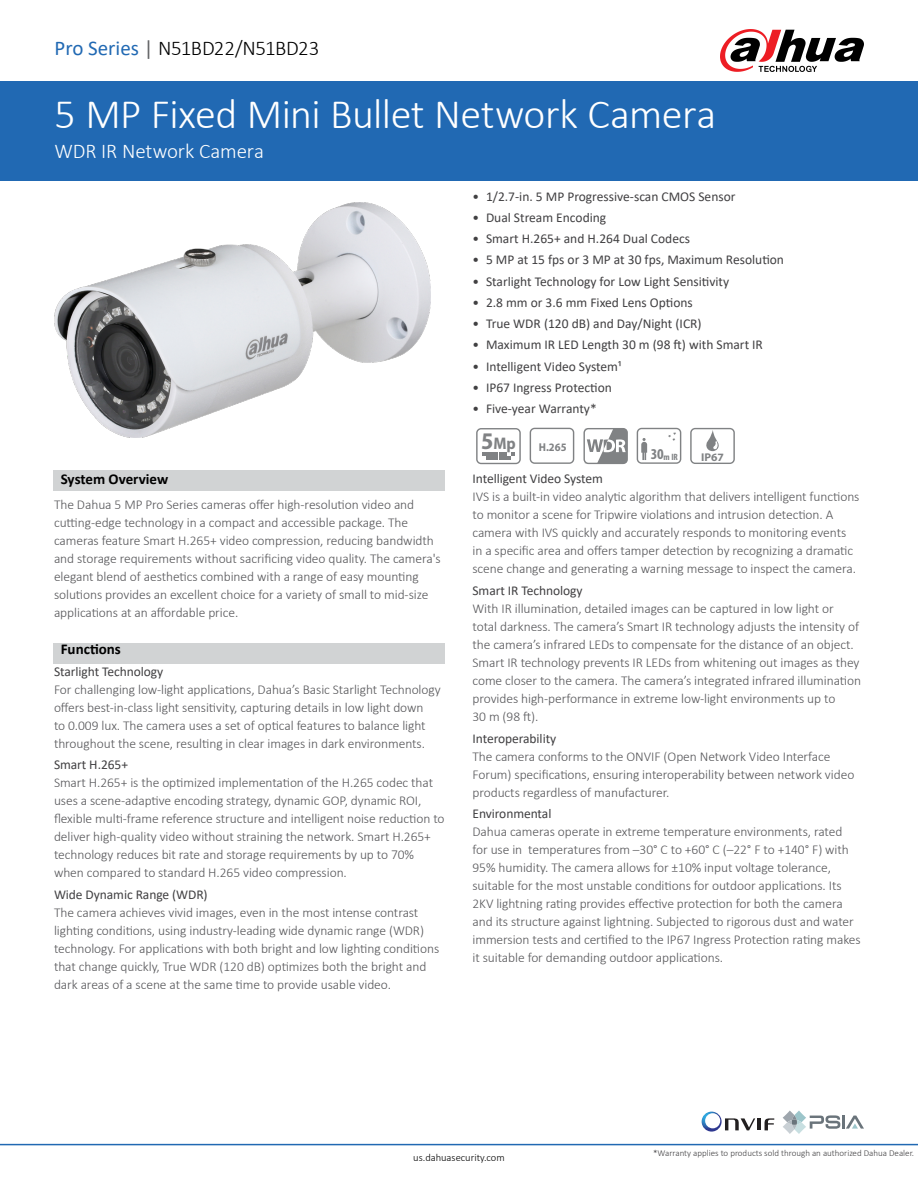
<style>
.page{position:relative;width:918px;height:1188px;background:#fff}
.page>*{position:absolute;margin:0;border:0;box-sizing:border-box;transform-origin:0 0}
.t1{font:300 42px "Calibri";letter-spacing:-.01em;color:#fff}
.t2{font:300 21px "Calibri";letter-spacing:-.02em;color:#000}
.t3{font:300 21px "Calibri";letter-spacing:-.01em;color:#fff}
.t4{font:700 semi-condensed 16.8px "Myriad Pro";color:#808284}
.t5{font:700 15px "Calibri";color:#000}
.t6{font:300 13.5px/18px "Calibri";letter-spacing:-.005em;color:#565659}
.t7{font:13.5px "Calibri";color:#414042}
.t8{font:700 semi-condensed 11.4px "Myriad Pro";color:#808284}
.t9{font:700 11.25px "Myriad Pro";color:#808284}
.t10{font:300 10.5px "Calibri";color:#000}
.t11{font:700 condensed 9.15px "Myriad Pro";color:#808284}
.t12{font:300 9px "Calibri";color:#414042}
.s1{font-weight:400;color:#2169b3}
.s2{font-weight:400;color:#636466}
.s3{font-size:24px}
.s4{font-size:15.15px}
</style>
<div class="page">
<div style="left:0;top:81px;width:918px;height:100px;background:#2169b3"></div>
<div style="left:53px;top:470px;width:392px;height:21px;background:#d1d3d4"></div>
<div style="left:53px;top:643px;width:392px;height:20px;background:#d1d3d4"></div>
<hr style="left:0;top:1144px;width:918px;height:1px;background:#2169b3">
<svg style="left:720px;top:29px;width:144px;height:43px"></svg>
<img style="left:54px;top:203px;width:376px;height:235px">
<svg style="left:783px;top:1111px;width:81px;height:23px"></svg>
<svg style="left:702px;top:1112px;width:72px;height:20px"></svg>
<svg style="left:690px;top:428px;width:45px;height:36px"></svg>
<svg style="left:637px;top:428px;width:44px;height:36px"></svg>
<svg style="left:530px;top:428px;width:44px;height:36px"></svg>
<svg style="left:583px;top:428px;width:45px;height:36px"></svg>
<svg style="left:476px;top:428px;width:45px;height:36px"></svg>
<h2 class="t2" style="left:55px;top:35px;width:266px"><span class="s1">Pro Series</span> <span class="s2">|</span> N51BD22/N51BD23</h2>
<h1 class="t1" style="left:55px;top:88px;width:663px">5 MP Fixed Mini Bullet Network Camera</h1>
<h2 class="t3" style="left:55px;top:138px;width:211px">WDR IR Network Camera</h2>
<p class="t7" style="left:473px;top:187px;width:265px">• 1/2.7-in. 5 MP Progressive-scan CMOS Sensor</p>
<p class="t7" style="left:473px;top:208px;width:135px">• Dual Stream Encoding</p>
<p class="t7" style="left:473px;top:229px;width:219px">• Smart H.265+ and H.264 Dual Codecs</p>
<p class="t7" style="left:473px;top:251px;width:313px">• 5 MP at 15 fps or 3 MP at 30 fps, Maximum Resolution</p>
<p class="t7" style="left:473px;top:272px;width:258px">• Starlight Technology for Low Light Sensitivity</p>
<p class="t7" style="left:473px;top:293px;width:222px">• 2.8 mm or 3.6 mm Fixed Lens Options</p>
<p class="t7" style="left:473px;top:314px;width:231px">• True WDR (120 dB) and Day/Night (ICR)</p>
<p class="t7" style="left:473px;top:335px;width:292px">• Maximum IR LED Length 30 m (98 ft) with Smart IR</p>
<p class="t7" style="left:473px;top:357px;width:150px">• Intelligent Video System¹</p>
<p class="t7" style="left:473px;top:378px;width:141px">• IP67 Ingress Protection</p>
<p class="t7" style="left:473px;top:399px;width:126px">• Five-year Warranty*</p>
<p class="t5" style="left:61px;top:469px;width:109px">System Overview</p>
<p class="t6" style="left:54px;top:496px;width:388px">The Dahua 5 MP Pro Series cameras offer high-resolution video and cutting-edge technology in a compact and accessible package. The cameras feature Smart H.265+ video compression, reducing bandwidth and storage requirements without sacrificing video quality. The camera's elegant blend of aesthetics combined with a range of easy mounting solutions provides an excellent choice for a variety of small to mid-size applications at an affordable price.</p>
<p class="t5" style="left:61px;top:638px;width:62px">Functions</p>
<p class="t7" style="left:54px;top:662px;width:111px">Starlight Technology</p>
<p class="t6" style="left:54px;top:680px;width:388px">For challenging low-light applications, Dahua’s Basic Starlight Technology offers best-in-class light sensitivity, capturing details in low light down<br>to 0.009 lux. The camera uses a set of optical features to balance light throughout the scene, resulting in clear images in dark environments.</p>
<p class="t7" style="left:54px;top:756px;width:76px">Smart H.265+</p>
<p class="t6" style="left:54px;top:774px;width:392px">Smart H.265+ is the optimized implementation of the H.265 codec that uses a scene-adaptive encoding strategy, dynamic GOP, dynamic ROI, flexible multi-frame reference structure and intelligent noise reduction to deliver high-quality video without straining the network. Smart H.265+ technology reduces bit rate and storage requirements by up to 70% when compared to standard H.265 video compression.</p>
<p class="t7" style="left:54px;top:885px;width:155px">Wide Dynamic Range (WDR)</p>
<p class="t6" style="left:54px;top:904px;width:387px">The camera achieves vivid images, even in the most intense contrast lighting conditions, using industry-leading wide dynamic range (WDR) technology. For applications with both bright and low lighting conditions that change quickly, True WDR (120 dB) optimizes both the bright and dark areas of a scene at the same time to provide usable video.</p>
<p class="t4" style="left:481px;top:432px;width:36px"><span class="s3">5</span>Mp</p>
<p class="t8" style="left:539px;top:440px;width:29px">H.265</p>
<p class="t11" style="left:651px;top:451px;width:29px"><span class="s4">30</span>m IR</p>
<p class="t9" style="left:701px;top:450px;width:24px">IP67</p>
<p class="t7" style="left:472px;top:469px;width:132px">Intelligent Video System</p>
<p class="t6" style="left:472px;top:488px;width:389px">IVS is a built-in video analytic algorithm that delivers intelligent functions to monitor a scene for Tripwire violations and intrusion detection. A camera with IVS quickly and accurately responds to monitoring events in a specific area and offers tamper detection by recognizing a dramatic scene change and generating a warning message to inspect the camera.</p>
<p class="t7" style="left:472px;top:581px;width:112px">Smart IR Technology</p>
<p class="t6" style="left:472px;top:599px;width:390px">With IR illumination, detailed images can be captured in low light or total darkness. The camera’s Smart IR technology adjusts the intensity of the camera’s infrared LEDs to compensate for the distance of an object.<br>Smart IR technology prevents IR LEDs from whitening out images as they come closer to the camera. The camera’s integrated infrared illumination provides high-performance in extreme low-light environments up to<br>30 m (98 ft).</p>
<p class="t7" style="left:472px;top:729px;width:85px">Interoperability</p>
<p class="t6" style="left:472px;top:747px;width:383px">The camera conforms to the ONVIF (Open Network Video Interface<br>Forum) specifications, ensuring interoperability between network video products regardless of manufacturer.</p>
<p class="t7" style="left:472px;top:805px;width:80px">Environmental</p>
<p class="t6" style="left:472px;top:823px;width:390px">Dahua cameras operate in extreme temperature environments, rated for use in temperatures from –30° C to +60° C (–22° F to +140° F) with 95% humidity. The camera allows for ±10% input voltage tolerance, suitable for the most unstable conditions for outdoor applications. Its 2KV lightning rating provides effective protection for both the camera and its structure against lightning. Subjected to rigorous dust and water immersion tests and certified to the IP67 Ingress Protection rating makes it suitable for demanding outdoor applications.</p>
<p class="t10" style="left:413px;top:1151px;width:93px">us.dahuasecurity.com</p>
<p class="t12" style="left:653px;top:1147px;width:262px">*Warranty applies to products sold through an authorized Dahua Dealer.</p>
</div>
